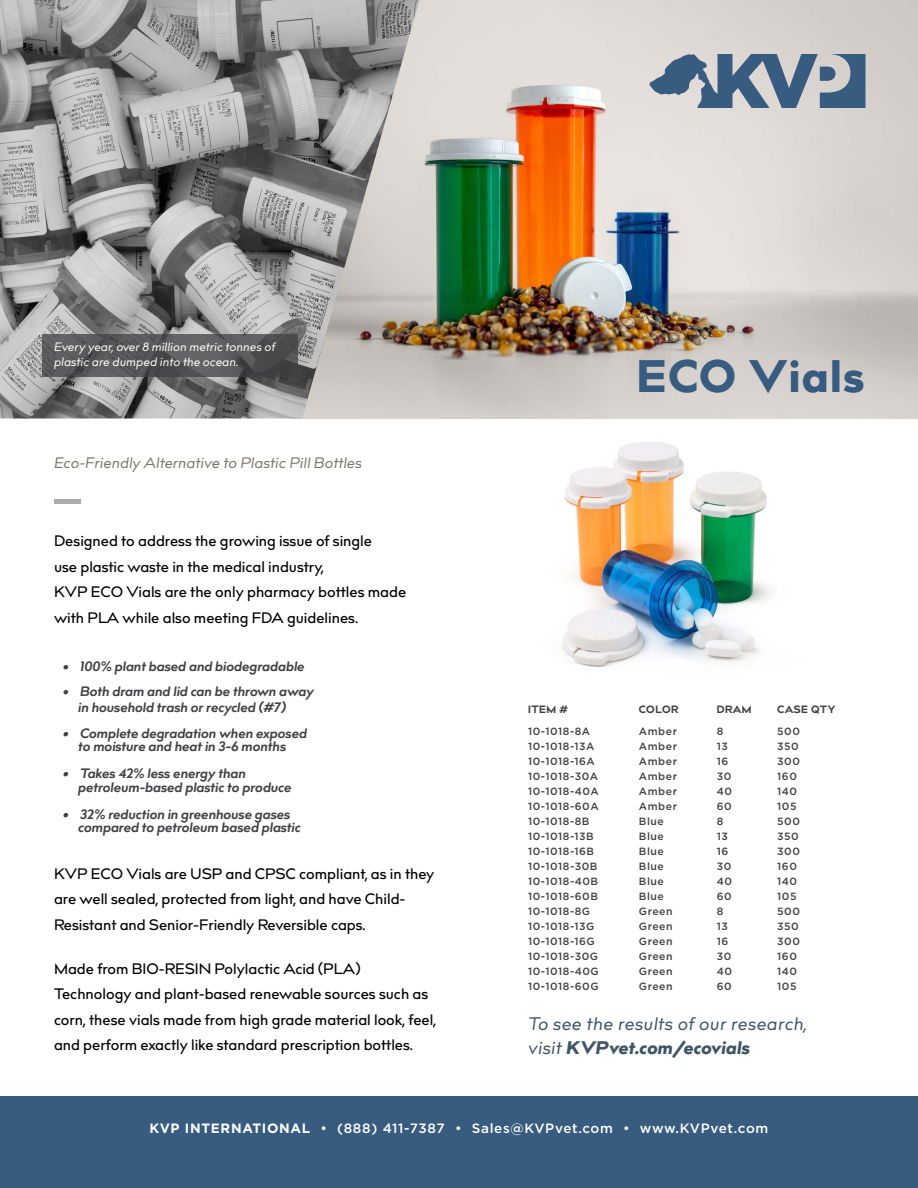
<style>
.page{position:relative;width:918px;height:1188px;background:#fff}
.page>*{position:absolute;margin:0;border:0;box-sizing:border-box;transform-origin:0 0}
.t1{font:45px "billcorpm 3 super";letter-spacing:.05em;color:#385b80}
.t2{font:italic 18px "billcorpm 3";letter-spacing:.02em;color:#3d5567}
.t3{font:18px "billcorpm 3 superoblique";letter-spacing:.02em;color:#3d5567}
.t4{font:500 15px/25.5px "billcorpm 3";color:#000}
.t5{font:italic 15px "billcorpm 3";color:#797772}
.t6{font:italic 700 13.5px/15.3px "billcorpm 3";color:#414042}
.t7{font:500 13.5px "Gotham HTF";letter-spacing:.05em;color:#fff}
.t8{font:italic 12px/15px "billcorpm 3";color:#fff}
.t9{font:500 10.5px "Gotham HTF";letter-spacing:.05em;color:#414042}
.t10{font:800 10.5px "billcorpm 3";letter-spacing:.05em;color:#414042}
.s1{font-family:"billcorpm 3";font-style:italic}
.s2{font-weight:700}
</style>
<div class="page">
<img style="left:419px;top:0;width:499px;height:418px">
<div style="left:0;top:1096px;width:918px;height:92px;background:#385b80"></div>
<img style="left:0;top:0;width:419px;height:418px">
<svg style="left:42px;top:334px;width:256px;height:43px;background:#565657"></svg>
<svg style="left:649px;top:54px;width:217px;height:54px;background:#7e90a4"></svg>
<hr style="left:54px;top:500px;width:27px;height:4px;background:#abaaac">
<img style="left:562px;top:441px;width:208px;height:227px">
<p class="t8" style="left:54px;top:340px;width:223px">Every year, over 8 million metric tonnes of plastic are dumped into the ocean.</p>
<p class="t5" style="left:54px;top:452px;width:310px">Eco-Friendly Alternative to Plastic Pill Bottles</p>
<p class="t4" style="left:54px;top:529px;width:354px">Designed to address the growing issue of single<br>use plastic waste in the medical industry,<br>KVP ECO Vials are the only pharmacy bottles made with PLA while also meeting FDA guidelines.</p>
<p class="t6" style="left:63px;top:659px;width:243px">• 100% plant based and biodegradable</p>
<p class="t6" style="left:78px;top:684px;width:237px;text-indent:-15px">• Both dram and lid can be thrown away in household trash or recycled (#7)</p>
<p class="t6" style="left:78px;top:739px;width:209px">to moisture and heat in 3-6 months</p>
<p class="t6" style="left:63px;top:726px;width:245px">• Complete degradation when exposed</p>
<p class="t6" style="left:63px;top:766px;width:184px">• Takes 42% less energy than</p>
<p class="t6" style="left:78px;top:780px;width:215px">petroleum-based plastic to produce</p>
<p class="t6" style="left:63px;top:807px;width:229px">• 32% reduction in greenhouse gases</p>
<p class="t6" style="left:78px;top:821px;width:224px">compared to petroleum based plastic</p>
<p class="t4" style="left:54px;top:861px;width:382px">KVP ECO Vials are USP and CPSC compliant, as in they are well sealed, protected from light, and have Child-<br>Resistant and Senior-Friendly Reversible caps.</p>
<p class="t4" style="left:54px;top:956px;width:384px">Made from BIO-RESIN Polylactic Acid (PLA)<br>Technology and plant-based renewable sources such as corn, these vials made from high grade material look, feel, and perform exactly like standard prescription bottles.</p>
<h1 class="t1" style="left:637px;top:344px;width:228px">ECO Vials</h1>
<p class="t10" style="left:528px;top:702px;width:41px">ITEM #</p>
<p class="t10" style="left:639px;top:702px;width:41px">COLOR</p>
<p class="t10" style="left:717px;top:702px;width:36px">DRAM</p>
<p class="t10" style="left:777px;top:702px;width:60px">CASE QTY</p>
<p class="t9" style="left:528px;top:726px;width:64px">10-1018-8A</p>
<p class="t9" style="left:639px;top:726px;width:40px">Amber</p>
<p class="t9" style="left:717px;top:726px;width:8px">8</p>
<p class="t9" style="left:777px;top:726px;width:24px">500</p>
<p class="t9" style="left:528px;top:741px;width:68px">10-1018-13A</p>
<p class="t9" style="left:639px;top:741px;width:40px">Amber</p>
<p class="t9" style="left:717px;top:741px;width:13px">13</p>
<p class="t9" style="left:777px;top:741px;width:23px">350</p>
<p class="t9" style="left:528px;top:756px;width:68px">10-1018-16A</p>
<p class="t9" style="left:639px;top:756px;width:40px">Amber</p>
<p class="t9" style="left:717px;top:756px;width:13px">16</p>
<p class="t9" style="left:777px;top:756px;width:24px">300</p>
<p class="t9" style="left:528px;top:771px;width:72px">10-1018-30A</p>
<p class="t9" style="left:639px;top:771px;width:40px">Amber</p>
<p class="t9" style="left:717px;top:771px;width:16px">30</p>
<p class="t9" style="left:777px;top:771px;width:21px">160</p>
<p class="t9" style="left:528px;top:786px;width:72px">10-1018-40A</p>
<p class="t9" style="left:639px;top:786px;width:40px">Amber</p>
<p class="t9" style="left:717px;top:786px;width:17px">40</p>
<p class="t9" style="left:777px;top:786px;width:21px">140</p>
<p class="t9" style="left:528px;top:801px;width:72px">10-1018-60A</p>
<p class="t9" style="left:639px;top:801px;width:40px">Amber</p>
<p class="t9" style="left:717px;top:801px;width:17px">60</p>
<p class="t9" style="left:777px;top:801px;width:21px">105</p>
<p class="t9" style="left:528px;top:816px;width:63px">10-1018-8B</p>
<p class="t9" style="left:639px;top:816px;width:27px">Blue</p>
<p class="t9" style="left:717px;top:816px;width:8px">8</p>
<p class="t9" style="left:777px;top:816px;width:24px">500</p>
<p class="t9" style="left:528px;top:831px;width:67px">10-1018-13B</p>
<p class="t9" style="left:639px;top:831px;width:27px">Blue</p>
<p class="t9" style="left:717px;top:831px;width:13px">13</p>
<p class="t9" style="left:777px;top:831px;width:23px">350</p>
<p class="t9" style="left:528px;top:846px;width:68px">10-1018-16B</p>
<p class="t9" style="left:639px;top:846px;width:27px">Blue</p>
<p class="t9" style="left:717px;top:846px;width:13px">16</p>
<p class="t9" style="left:777px;top:846px;width:24px">300</p>
<p class="t9" style="left:528px;top:861px;width:71px">10-1018-30B</p>
<p class="t9" style="left:639px;top:861px;width:27px">Blue</p>
<p class="t9" style="left:717px;top:861px;width:16px">30</p>
<p class="t9" style="left:777px;top:861px;width:21px">160</p>
<p class="t9" style="left:528px;top:876px;width:72px">10-1018-40B</p>
<p class="t9" style="left:639px;top:876px;width:27px">Blue</p>
<p class="t9" style="left:717px;top:876px;width:17px">40</p>
<p class="t9" style="left:777px;top:876px;width:21px">140</p>
<p class="t9" style="left:528px;top:891px;width:71px">10-1018-60B</p>
<p class="t9" style="left:639px;top:891px;width:27px">Blue</p>
<p class="t9" style="left:717px;top:891px;width:17px">60</p>
<p class="t9" style="left:777px;top:891px;width:21px">105</p>
<p class="t9" style="left:528px;top:906px;width:64px">10-1018-8G</p>
<p class="t9" style="left:639px;top:906px;width:35px">Green</p>
<p class="t9" style="left:717px;top:906px;width:8px">8</p>
<p class="t9" style="left:777px;top:906px;width:24px">500</p>
<p class="t9" style="left:528px;top:921px;width:68px">10-1018-13G</p>
<p class="t9" style="left:639px;top:921px;width:35px">Green</p>
<p class="t9" style="left:717px;top:921px;width:13px">13</p>
<p class="t9" style="left:777px;top:921px;width:23px">350</p>
<p class="t9" style="left:528px;top:936px;width:68px">10-1018-16G</p>
<p class="t9" style="left:639px;top:936px;width:35px">Green</p>
<p class="t9" style="left:717px;top:936px;width:13px">16</p>
<p class="t9" style="left:777px;top:936px;width:24px">300</p>
<p class="t9" style="left:528px;top:951px;width:71px">10-1018-30G</p>
<p class="t9" style="left:639px;top:951px;width:35px">Green</p>
<p class="t9" style="left:717px;top:951px;width:16px">30</p>
<p class="t9" style="left:777px;top:951px;width:21px">160</p>
<p class="t9" style="left:528px;top:966px;width:72px">10-1018-40G</p>
<p class="t9" style="left:639px;top:966px;width:35px">Green</p>
<p class="t9" style="left:717px;top:966px;width:17px">40</p>
<p class="t9" style="left:777px;top:966px;width:21px">140</p>
<p class="t9" style="left:528px;top:981px;width:72px">10-1018-60G</p>
<p class="t9" style="left:639px;top:981px;width:35px">Green</p>
<p class="t9" style="left:717px;top:981px;width:17px">60</p>
<p class="t9" style="left:777px;top:981px;width:21px">105</p>
<p class="t2" style="left:528px;top:1010px;width:281px">To see the results of our research,</p>
<p class="t3" style="left:528px;top:1034px;width:223px"><span class="s1">visit</span> KVPvet.com/ecovials</p>
<p class="t7" style="left:150px;top:1121px;width:620px"><span class="s2">KVP INTERNATIONAL</span> • (888) 411-7387 • Sales@KVPvet.com • www.KVPvet.com</p>
</div>
